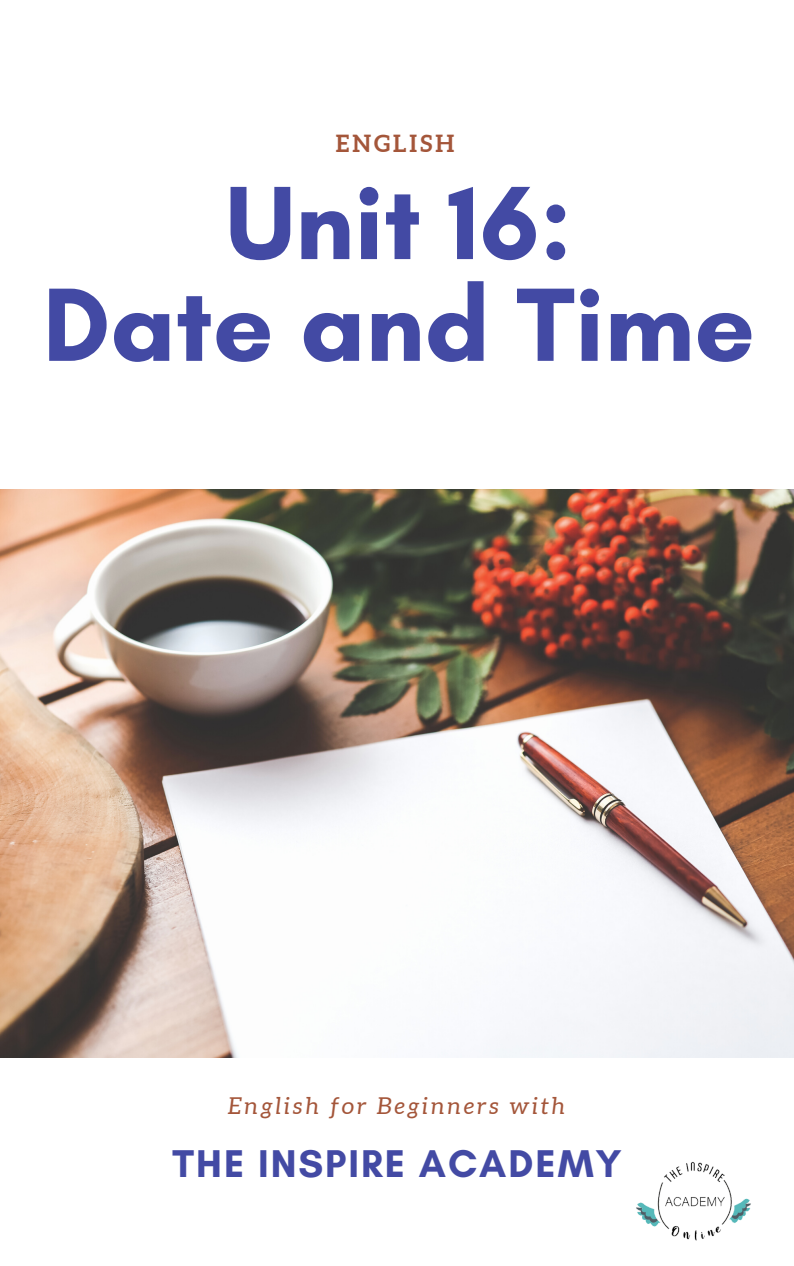
<style>
.page{position:relative;width:794px;height:1266px;background:#fff}
.page>*{position:absolute;margin:0;border:0;box-sizing:border-box;transform-origin:0 0}
.t1{font:700 106.12px/101.7px "Glacial Indifference";color:#434aa4;text-align:center}
.t2{font:700 39.38px "Glacial Indifference";letter-spacing:.05em;color:#434aa4}
.t3{font:700 23.55px "Aleo";letter-spacing:.13em;color:#a4563a}
.t4{font:italic 23.25px "Aleo";letter-spacing:.13em;color:#a4563a}
</style>
<div class="page">
<img style="left:0;top:489px;width:793px;height:568px">
<img style="left:636px;top:1162px;width:115px;height:79px">
<p class="t3" style="left:335px;top:130px;width:120px">ENGLISH</p>
<h1 class="t1" style="left:43px;top:171px;width:713px">Unit 16:<br>Date and Time</h1>
<p class="t4" style="left:228px;top:1092px;width:338px">English for Beginners with</p>
<h2 class="t2" style="left:172px;top:1139px;width:450px">THE INSPIRE ACADEMY</h2>
</div>
